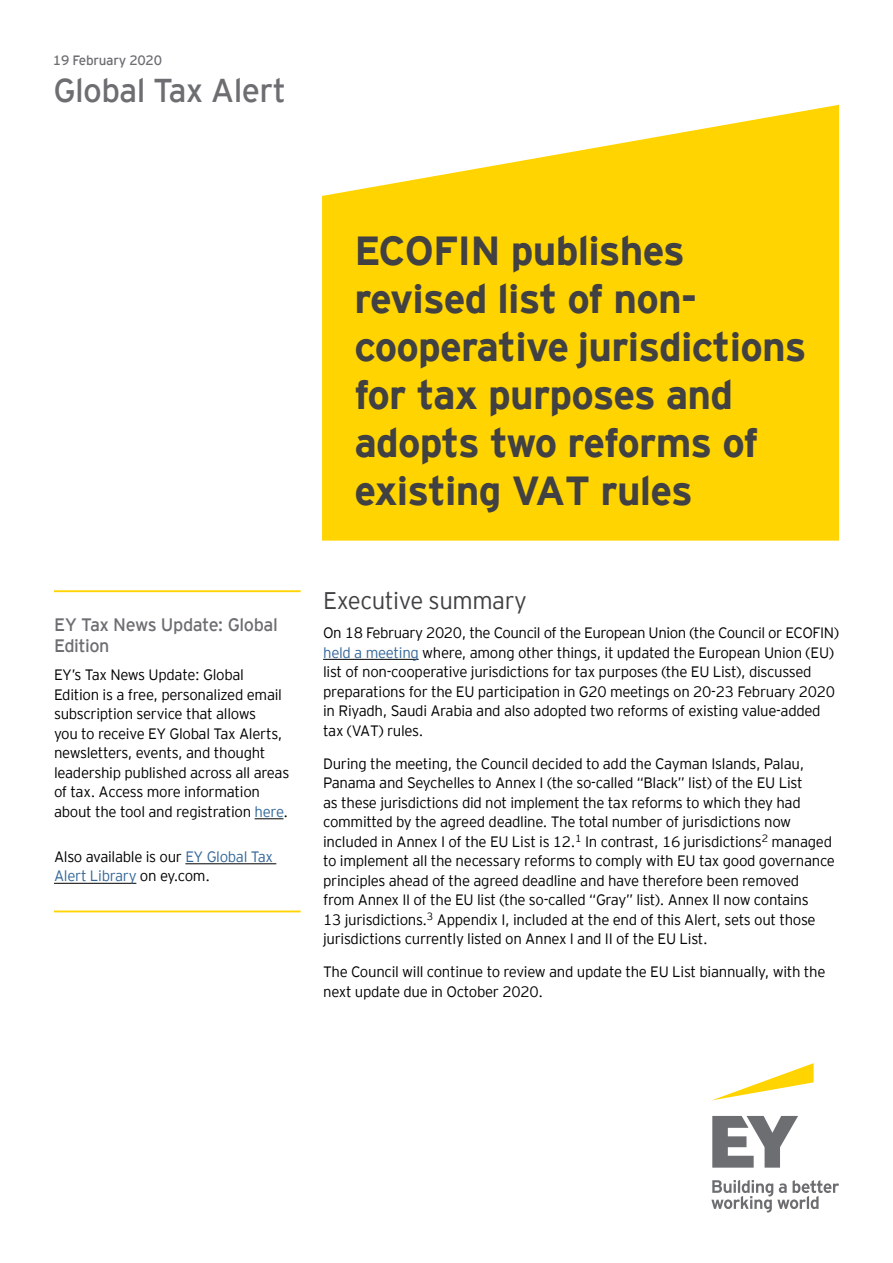
<style>
.page{position:relative;width:893px;height:1263px;background:#fff}
.page>*{position:absolute;margin:0;border:0;box-sizing:border-box;transform-origin:0 0}
.t1{font:700 40.5px/48px "EY Interstate";letter-spacing:-.02em;color:#414042}
.t2{font:33px "EY Interstate";letter-spacing:-.02em;color:#6d6e71}
.t3{font:300 24px "EY Interstate";letter-spacing:-.02em;color:#414042}
.t4{font:18px/21px "EY Interstate";letter-spacing:-.025em;color:#6d6e71}
.t5{font:300 15px/19.5px "EY Interstate";letter-spacing:-.02em;color:#000}
.t6{font:13.5px "EY Interstate";letter-spacing:-.02em;color:#6d6e71}
.s1{color:#369}
</style>
<div class="page">
<svg style="left:322px;top:105px;width:517px;height:436px;fill:#ffd400"></svg>
<hr style="left:323px;top:659px;width:96px;height:1px;background:#000">
<hr style="left:54px;top:590px;width:247px;height:2px;background:#ffd400">
<svg style="left:255px;top:818px;width:28px;height:1px"></svg>
<hr style="left:185px;top:863px;width:91px;height:1px;background:#000">
<hr style="left:54px;top:883px;width:82px;height:1px;background:#000">
<hr style="left:54px;top:910px;width:247px;height:2px;background:#ffd400">
<svg style="left:713px;top:1063px;width:101px;height:37px"></svg>
<svg style="left:711px;top:1116px;width:128px;height:96px"></svg>
<p class="t6" style="left:53px;top:50px;width:111px">19 February 2020</p>
<h2 class="t2" style="left:53px;top:67px;width:234px">Global Tax Alert</h2>
<p class="t4" style="left:54px;top:613px;width:225px">EY Tax News Update: Global<br>Edition</p>
<p class="t5" style="left:54px;top:664px;width:237px">EY’s Tax News Update: Global Edition is a free, personalized email subscription service that allows<br>you to receive EY Global Tax Alerts, newsletters, events, and thought leadership published across all areas of tax. Access more information about the tool and registration <span class="s1">here</span>.</p>
<p class="t5" style="left:54px;top:846px;width:221px">Also available is our <span class="s1">EY Global Tax<br>Alert Library</span> on ey.com.</p>
<h1 class="t1" style="left:354px;top:224px;width:454px">ECOFIN publishes revised list of non&shy;cooperative jurisdictions for tax purposes and adopts two reforms of existing VAT rules</h1>
<h3 class="t3" style="left:323px;top:584px;width:205px">Executive summary</h3>
<p class="t5" style="left:323px;top:622px;width:517px">On 18 February 2020, the Council of the European Union (the Council or ECOFIN) <span class="s1">held a meeting</span> where, among other things, it updated the European Union (EU) list of non-cooperative jurisdictions for tax purposes (the EU List), discussed preparations for the EU participation in G20 meetings on 20-23 February 2020 in Riyadh, Saudi Arabia and also adopted two reforms of existing value-added tax (VAT) rules.</p>
<p class="t5" style="left:323px;top:752px;width:513px">During the meeting, the Council decided to add the Cayman Islands, Palau, Panama and Seychelles to Annex I (the so-called “Black” list) of the EU List<br>as these jurisdictions did not implement the tax reforms to which they had committed by the agreed deadline. The total number of jurisdictions now included in Annex I of the EU List is 12.<sup>1</sup> In contrast, 16 jurisdictions<sup>2</sup> managed to implement all the necessary reforms to comply with EU tax good governance principles ahead of the agreed deadline and have therefore been removed<br>from Annex II of the EU list (the so-called “Gray” list). Annex II now contains<br>13 jurisdictions.<sup>3</sup> Appendix I, included at the end of this Alert, sets out those jurisdictions currently listed on Annex I and II of the EU List.</p>
<p class="t5" style="left:323px;top:961px;width:504px">The Council will continue to review and update the EU List biannually, with the next update due in October 2020.</p>
</div>
